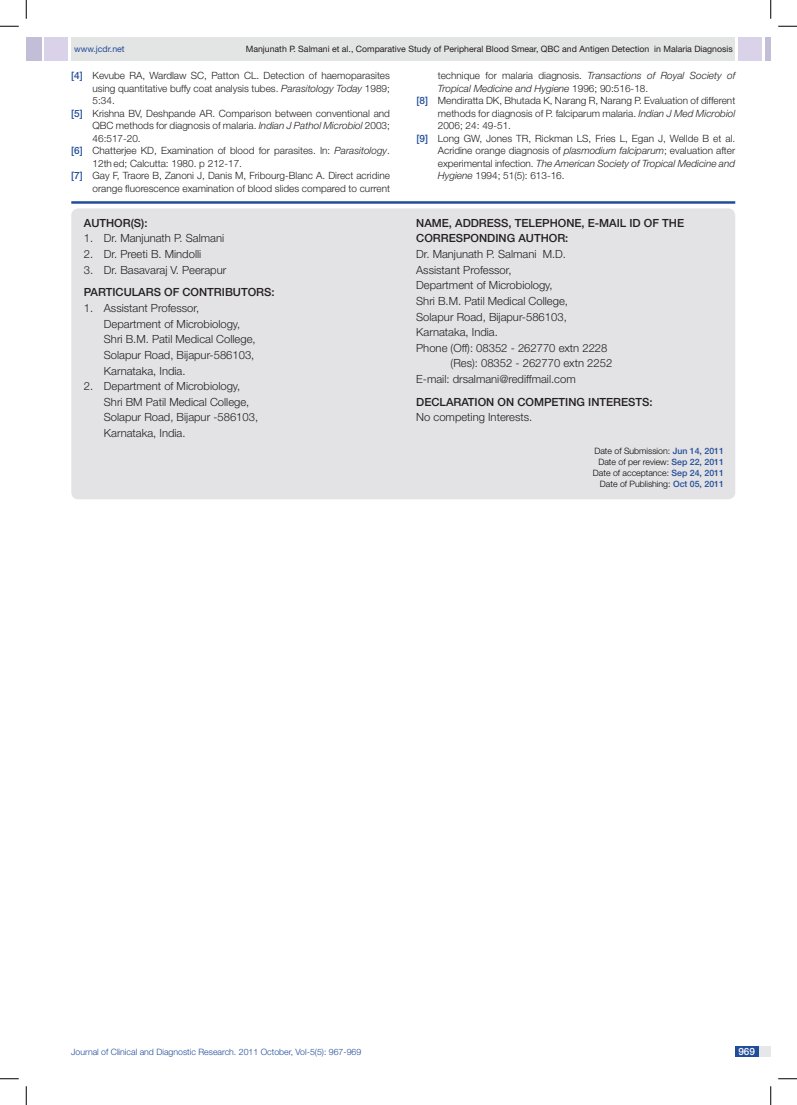
<style>
.page{position:relative;width:797px;height:1105px;background:#fff}
.page>*{position:absolute;margin:0;border:0;box-sizing:border-box;transform-origin:0 0}
.t1{font:300 11.25px/15.6px "Helvetica Neue";color:#231f20}
.t2{font:500 11.25px "Helvetica Neue";color:#231f20}
.t3{font:300 10px "Helvetica Neue";color:#231f20}
.t4{font:italic 300 10px "Helvetica Neue";color:#231f20}
.t5{font:500 10px "Helvetica Neue";color:#fff}
.t6{font:300 8.75px/11.2px "Helvetica Neue";color:#040503;text-align:right}
.t7{font:8.75px "Helvetica Neue";color:#231f20}
.t8{font:300 8.75px "Helvetica Neue";color:#214c99}
.t9{font:8.75px "Helvetica Neue";color:#214c99}
.s1{font-weight:500;color:#214c99}
.s2{font-style:italic}
.s3{font-style:normal}
</style>
<div class="page">
<div style="left:71px;top:37px;width:664px;height:23px;background:#e3e4e4"></div>
<div style="left:26px;top:37px;width:16px;height:23px;background:#c2bed7"></div>
<div style="left:44px;top:37px;width:24px;height:23px;background:#d9d2e8"></div>
<div style="left:765px;top:37px;width:5px;height:23px;background:#c2bed7"></div>
<div style="left:738px;top:37px;width:24px;height:23px;background:#d9d2e8"></div>
<div style="left:735px;top:1046px;width:35px;height:11px;background:#e6e7e9"></div>
<div style="left:735px;top:1046px;width:24px;height:11px;background:#214c99"></div>
<hr style="left:71px;top:201px;width:664px;height:3px;background:#214c99">
<div style="left:71px;top:208px;width:664px;height:291px;background:#e3e3e5;border-radius:7px"></div>
<svg style="left:0;top:25px;width:19px;height:2px"></svg>
<svg style="left:778px;top:25px;width:19px;height:2px"></svg>
<svg style="left:0;top:1078px;width:19px;height:1px"></svg>
<svg style="left:778px;top:1078px;width:19px;height:1px"></svg>
<svg style="left:25px;top:0;width:2px;height:19px"></svg>
<svg style="left:25px;top:1086px;width:2px;height:19px"></svg>
<svg style="left:770px;top:0;width:1px;height:19px"></svg>
<svg style="left:770px;top:1086px;width:1px;height:19px"></svg>
<p class="t9" style="left:74px;top:44px;width:52px">www.jcdr.net</p>
<p class="t7" style="left:246px;top:44px;width:488px">Manjunath P. Salmani et al., Comparative Study of Peripheral Blood Smear, QBC and Antigen Detection in Malaria Diagnosis</p>
<p class="t3" style="left:71px;top:69px;width:320px"><span class="s1">[4]</span> Kevube RA, Wardlaw SC, Patton CL. Detection of haemoparasites</p>
<p class="t3" style="left:92px;top:82px;width:299px">using quantitative buffy coat analysis tubes. <span class="s2">Parasitology Today</span> 1989;</p>
<p class="t3" style="left:92px;top:94px;width:24px">5:34.</p>
<p class="t3" style="left:71px;top:107px;width:320px"><span class="s1">[5]</span> Krishna BV, Deshpande AR. Comparison between conventional and</p>
<p class="t3" style="left:92px;top:119px;width:299px">QBC methods for diagnosis of malaria. <span class="s2">Indian J Pathol Microbiol</span> 2003;</p>
<p class="t3" style="left:92px;top:132px;width:50px">46:517-20.</p>
<p class="t3" style="left:71px;top:144px;width:320px"><span class="s1">[6]</span> Chatterjee KD, Examination of blood for parasites. In: <span class="s2">Parasitology</span>.</p>
<p class="t3" style="left:92px;top:157px;width:151px">12th ed; Calcutta: 1980. p 212-17.</p>
<p class="t3" style="left:71px;top:169px;width:320px"><span class="s1">[7]</span> Gay F, Traore B, Zanoni J, Danis M, Fribourg-Blanc A. Direct acridine</p>
<p class="t3" style="left:93px;top:182px;width:299px">orange fluorescence examination of blood slides compared to current</p>
<p class="t2" style="left:84px;top:216px;width:9px">AUTHOR</p>
<p class="t2" style="left:131px;top:216px;width:18px">(S):</p>
<p class="t1" style="left:84px;top:230px;width:142px">1. Dr. Manjunath P. Salmani</p>
<p class="t1" style="left:84px;top:246px;width:119px">2. Dr. Preeti B. Mindolli</p>
<p class="t1" style="left:84px;top:262px;width:144px">3. Dr. Basavaraj V. Peerapur</p>
<p class="t2" style="left:84px;top:286px;width:14px">PARTI</p>
<p class="t2" style="left:116px;top:286px;width:17px">CULAR</p>
<p class="t2" style="left:154px;top:286px;width:45px">S OF CONTRI</p>
<p class="t2" style="left:225px;top:286px;width:17px">BUTOR</p>
<p class="t2" style="left:264px;top:286px;width:12px">S:</p>
<p class="t1" style="left:104px;top:300px;width:153px;text-indent:-20px">1. Assistant Professor,<br>Department of Microbiology,<br>Shri B.M. Patil Medical College,<br>Solapur Road, Bijapur-586103,<br>Karnataka, India.</p>
<p class="t1" style="left:104px;top:378px;width:156px;text-indent:-20px">2. Department of Microbiology,<br>Shri BM Patil Medical College,<br>Solapur Road, Bijapur -586103,<br>Karnataka, India.</p>
<p class="t3" style="left:438px;top:69px;width:299px">technique for malaria diagnosis. <span class="s2">Transactions of Royal Society of</span></p>
<p class="t4" style="left:438px;top:82px;width:212px">Tropical Medicine and Hygiene <span class="s3">1996; 90:516-18.</span></p>
<p class="t3" style="left:416px;top:94px;width:320px"><span class="s1">[8]</span> Mendiratta DK, Bhutada K, Narang R, Narang P. Evaluation of different</p>
<p class="t3" style="left:438px;top:107px;width:299px">methods for diagnosis of P. falciparum malaria. <span class="s2">Indian J Med Microbiol</span></p>
<p class="t3" style="left:438px;top:119px;width:75px">2006; 24: 49-51.</p>
<p class="t3" style="left:416px;top:132px;width:320px"><span class="s1">[9]</span> Long GW, Jones TR, Rickman LS, Fries L, Egan J, Wellde B et al.</p>
<p class="t3" style="left:438px;top:144px;width:299px">Acridine orange diagnosis of <span class="s2">plasmodium falciparum</span>; evaluation after</p>
<p class="t4" style="left:438px;top:157px;width:299px"><span class="s3">experimental infection.</span> The American Society of Tropical Medicine and</p>
<p class="t3" style="left:438px;top:169px;width:128px"><span class="s2">Hygiene</span> 1994; 51(5): 613-16.</p>
<p class="t2" style="left:416px;top:216px;width:48px">NAME, ADDRE</p>
<p class="t2" style="left:494px;top:216px;width:29px">SS, TELE</p>
<p class="t2" style="left:542px;top:216px;width:17px">PHONE</p>
<p class="t2" style="left:581px;top:216px;width:35px">, E-MAIL</p>
<p class="t2" style="left:629px;top:216px;width:41px">ID OF THE</p>
<p class="t2" style="left:416px;top:232px;width:17px">CORRE</p>
<p class="t2" style="left:456px;top:232px;width:23px">SPONDIN</p>
<p class="t2" style="left:506px;top:232px;width:21px">G AUTHOR</p>
<p class="t2" style="left:565px;top:232px;width:5px">:</p>
<p class="t1" style="left:416px;top:246px;width:151px">Dr. Manjunath P. Salmani M.D.</p>
<p class="t1" style="left:416px;top:262px;width:97px">Assistant Professor,</p>
<p class="t1" style="left:416px;top:277px;width:138px">Department of Microbiology,</p>
<p class="t1" style="left:416px;top:293px;width:153px">Shri B.M. Patil Medical College,</p>
<p class="t1" style="left:416px;top:309px;width:152px">Solapur Road, Bijapur-586103,</p>
<p class="t1" style="left:416px;top:324px;width:83px">Karnataka, India.</p>
<p class="t1" style="left:416px;top:340px;width:193px">Phone (Off): 08352 - 262770 extn 2228</p>
<p class="t1" style="left:450px;top:355px;width:163px">(Res): 08352 - 262770 extn 2252</p>
<p class="t1" style="left:416px;top:371px;width:161px">E-mail: drsalmani@rediffmail.com</p>
<p class="t2" style="left:416px;top:395px;width:31px">DECLARATION</p>
<p class="t2" style="left:497px;top:395px;width:61px">ON COMPETIN</p>
<p class="t2" style="left:576px;top:395px;width:20px">G INTERE</p>
<p class="t2" style="left:628px;top:395px;width:26px">STS:</p>
<p class="t1" style="left:416px;top:409px;width:118px">No competing Interests.</p>
<p class="t6" style="left:593px;top:445px;width:132px">Date of Submission: <span class="s1">Jun 14, 2011<br></span>Date of per review: <span class="s1">Sep 22, 2011<br></span>Date of acceptance: <span class="s1">Sep 24, 2011<br></span>Date of Publishing: <span class="s1">Oct 05, 2011</span></p>
<p class="t8" style="left:71px;top:1047px;width:292px">Journal of Clinical and Diagnostic Research. 2011 October, Vol-5(5): 967-969</p>
<p class="t5" style="left:738px;top:1045px;width:18px">969</p>
</div>
